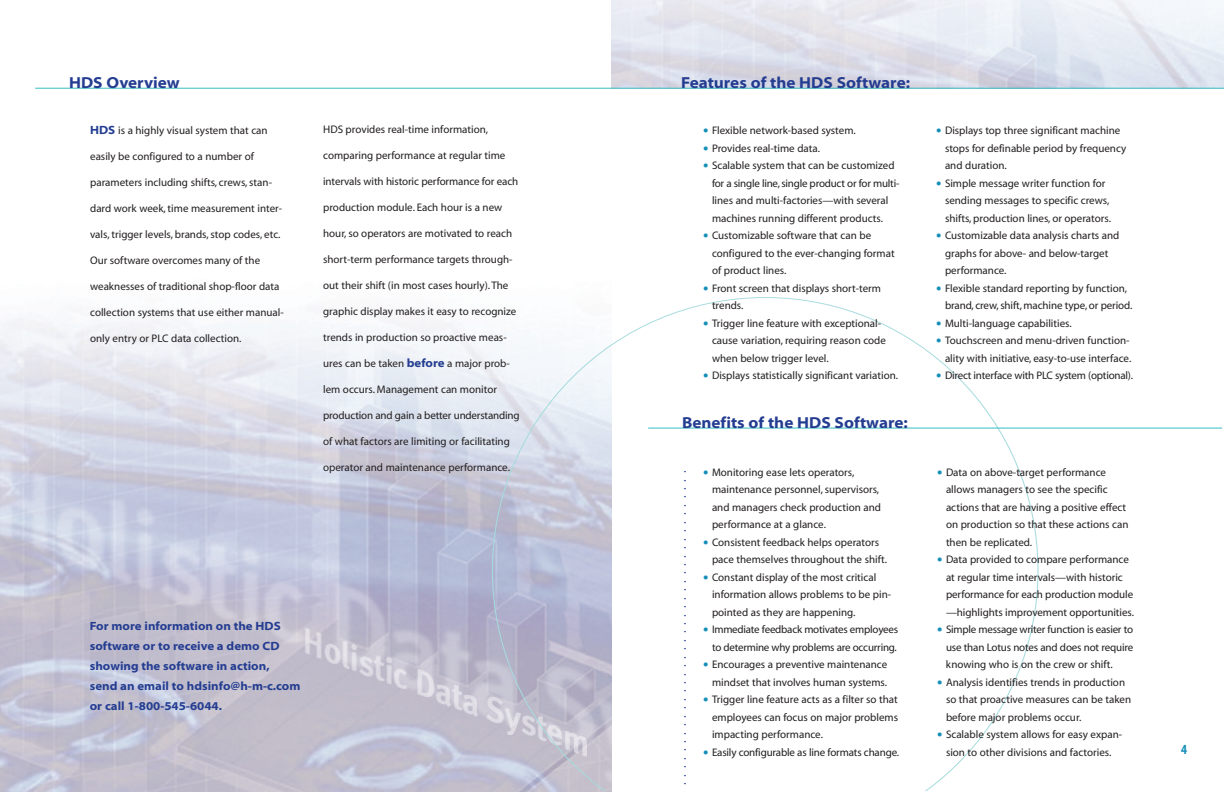
<style>
.page{position:relative;width:1224px;height:792px;background:#fff}
.page>*{position:absolute;margin:0;border:0;box-sizing:border-box;transform-origin:0 0}
.t1{font:16px "Myriad MM.215.700";color:#243d91}
.t2{font:14px "Myriad MM.400.300";color:#243d91}
.t3{font:14px "Myriad MM.700.300";color:#168fb8}
.t4{font:12px/20px "Myriad MM.215.700";color:#243d91}
.t5{font:11px/17.5px "Myriad MM.412.601";color:#231f20}
.t6{font:11px/17.5px "Myriad MM.412.601";letter-spacing:-.02em;color:#231f20;text-align:right}
.s1{font-family:"Myriad MM.215.700";font-size:12px;color:#243d91}
.s2{font-size:19px;color:#168fb8}
.s3{font-size:19px;color:#fff}
</style>
<div class="page">
<img style="left:0;top:308px;width:612px;height:484px">
<svg style="left:492px;top:297px;width:546px;height:494px"></svg>
<hr style="left:35px;top:88px;width:1189px;height:1px;background:#35bfc2">
<hr style="left:648px;top:428px;width:574px;height:1px;background:#35bfc2">
<h1 class="t1" style="left:69px;top:77px;width:112px">HDS Overview</h1>
<p class="t5" style="left:90px;top:122px;width:179px"><span class="s1">HDS</span> is a highly visual system that can</p>
<p class="t5" style="left:90px;top:148px;width:165px">easily be configured to a number of</p>
<p class="t5" style="left:90px;top:174px;width:183px">parameters including shifts, crews, stan-</p>
<p class="t5" style="left:90px;top:200px;width:194px">dard work week, time measurement inter-</p>
<p class="t5" style="left:90px;top:226px;width:192px">vals, trigger levels, brands, stop codes, etc.</p>
<p class="t5" style="left:90px;top:252px;width:172px">Our software overcomes many of the</p>
<p class="t5" style="left:90px;top:278px;width:191px">weaknesses of traditional shop-floor data</p>
<p class="t5" style="left:90px;top:304px;width:195px">collection systems that use either manual-</p>
<p class="t5" style="left:90px;top:330px;width:153px">only entry or PLC data collection.</p>
<p class="t5" style="left:323px;top:121px;width:166px">HDS provides real-time information,</p>
<p class="t5" style="left:323px;top:147px;width:184px">comparing performance at regular time</p>
<p class="t5" style="left:323px;top:173px;width:197px">intervals with historic performance for each</p>
<p class="t5" style="left:323px;top:199px;width:181px">production module. Each hour is a new</p>
<p class="t5" style="left:323px;top:225px;width:191px">hour, so operators are motivated to reach</p>
<p class="t5" style="left:323px;top:251px;width:191px">short-term performance targets through-</p>
<p class="t5" style="left:323px;top:277px;width:187px">out their shift (in most cases hourly). The</p>
<p class="t5" style="left:323px;top:303px;width:195px">graphic display makes it easy to recognize</p>
<p class="t5" style="left:323px;top:329px;width:185px">trends in production so proactive meas-</p>
<p class="t5" style="left:323px;top:355px;width:188px">ures can be taken <span class="s1">before</span> a major prob-</p>
<p class="t5" style="left:323px;top:381px;width:175px">lem occurs. Management can monitor</p>
<p class="t5" style="left:323px;top:407px;width:198px">production and gain a better understanding</p>
<p class="t5" style="left:323px;top:433px;width:188px">of what factors are limiting or facilitating</p>
<p class="t5" style="left:323px;top:459px;width:188px">operator and maintenance performance.</p>
<p class="t4" style="left:90px;top:617px;width:212px">For more information on the HDS software or to receive a demo CD showing the software in action,<br>send an email to hdsinfo@h-m-c.com or call 1-800-545-6044.</p>
<h1 class="t1" style="left:681px;top:77px;width:230px">Features of the HDS Software:</h1>
<p class="t5" style="left:703px;top:123px;width:154px"><span class="s2">•</span> Flexible network-based system.</p>
<p class="t5" style="left:703px;top:140px;width:119px"><span class="s2">•</span> Provides real-time data.</p>
<p class="t5" style="left:712px;top:158px;width:189px;text-indent:-9px"><span class="s2">•</span> Scalable system that can be customized for a single line, single product or for multi&shy;lines and multi-factories—with several machines running different products.</p>
<p class="t5" style="left:712px;top:228px;width:184px;text-indent:-9px"><span class="s2">•</span> Customizable software that can be configured to the ever-changing format of product lines.</p>
<p class="t5" style="left:712px;top:280px;width:171px;text-indent:-9px"><span class="s2">•</span> Front screen that displays short-term trends.</p>
<p class="t5" style="left:712px;top:315px;width:175px;text-indent:-9px"><span class="s2">•</span> Trigger line feature with exceptional&shy;cause variation, requiring reason code when below trigger level.</p>
<p class="t5" style="left:703px;top:368px;width:197px"><span class="s2">•</span> Displays statistically significant variation.</p>
<h1 class="t1" style="left:682px;top:417px;width:227px">Benefits of the HDS Software:</h1>
<p class="t2" style="left:676px;top:785px;width:316px;rotate:-90deg">......................................</p>
<p class="t5" style="left:712px;top:464px;width:171px;text-indent:-9px"><span class="s2">•</span> Monitoring ease lets operators, maintenance personnel, supervisors, and managers check production and performance at a glance.</p>
<p class="t5" style="left:712px;top:534px;width:176px;text-indent:-9px"><span class="s2">•</span> Consistent feedback helps operators pace themselves throughout the shift.</p>
<p class="t5" style="left:712px;top:569px;width:181px;text-indent:-9px"><span class="s2">•</span> Constant display of the most critical information allows problems to be pin&shy;pointed as they are happening.</p>
<p class="t6" style="left:703px;top:622px;width:197px"><span class="s2">•</span> Immediate feedback motivates employees to determine why problems are occurring.</p>
<p class="t5" style="left:703px;top:657px;width:186px;text-align:right"><span class="s2">•</span> Encourages a preventive maintenance mindset that involves human systems.</p>
<p class="t5" style="left:712px;top:692px;width:188px;text-align:justify;text-indent:-9px"><span class="s2">•</span> Trigger line feature acts as a filter so that employees can focus on major problems impacting performance.</p>
<p class="t5" style="left:703px;top:744px;width:198px"><span class="s2">•</span> Easily configurable as line formats change.</p>
<p class="t5" style="left:945px;top:123px;width:183px;text-indent:-9px"><span class="s2">•</span> Displays top three significant machine stops for definable period by frequency and duration.</p>
<p class="t5" style="left:945px;top:175px;width:167px;text-indent:-9px"><span class="s2">•</span> Simple message writer function for sending messages to specific crews, shifts, production lines, or operators.</p>
<p class="t5" style="left:945px;top:228px;width:176px;text-indent:-9px"><span class="s2">•</span> Customizable data analysis charts and graphs for above- and below-target performance.</p>
<p class="t5" style="left:945px;top:280px;width:189px;text-indent:-9px"><span class="s2">•</span> Flexible standard reporting by function, brand, crew, shift, machine type, or period.</p>
<p class="t5" style="left:936px;top:315px;width:137px"><span class="s2">•</span> Multi-language capabilities.</p>
<p class="t5" style="left:936px;top:333px;width:197px;text-align:right"><span class="s2">•</span> Touchscreen and menu-driven function&shy;ality with initiative, easy-to-use interface.</p>
<p class="t6" style="left:936px;top:368px;width:199px"><span class="s2">•</span> Direct interface with PLC system (optional).</p>
<p class="t5" style="left:937px;top:464px;width:171px"><span class="s2">•</span> Data on above-target performance</p>
<p class="t5" style="left:946px;top:482px;width:184px;text-indent:-9px"><span class="s3">•</span> allows managers to see the specific actions that are having a positive effect on production so that these actions can then be replicated.</p>
<p class="t5" style="left:946px;top:552px;width:190px;text-indent:-9px"><span class="s2">•</span> Data provided to compare performance at regular time intervals—with historic performance for each production module —highlights improvement opportunities.</p>
<p class="t5" style="left:946px;top:622px;width:189px;text-align:justify;text-indent:-9px"><span class="s2">•</span> Simple message writer function is easier to use than Lotus notes and does not require knowing who is on the crew or shift.</p>
<p class="t5" style="left:946px;top:674px;width:187px;text-indent:-9px"><span class="s2">•</span> Analysis identifies trends in production so that proactive measures can be taken before major problems occur.</p>
<p class="t5" style="left:937px;top:727px;width:187px;text-align:center"><span class="s2">•</span> Scalable system allows for easy expan&shy;sion to other divisions and factories.</p>
<p class="t3" style="left:1181px;top:744px;width:7px">4</p>
</div>
